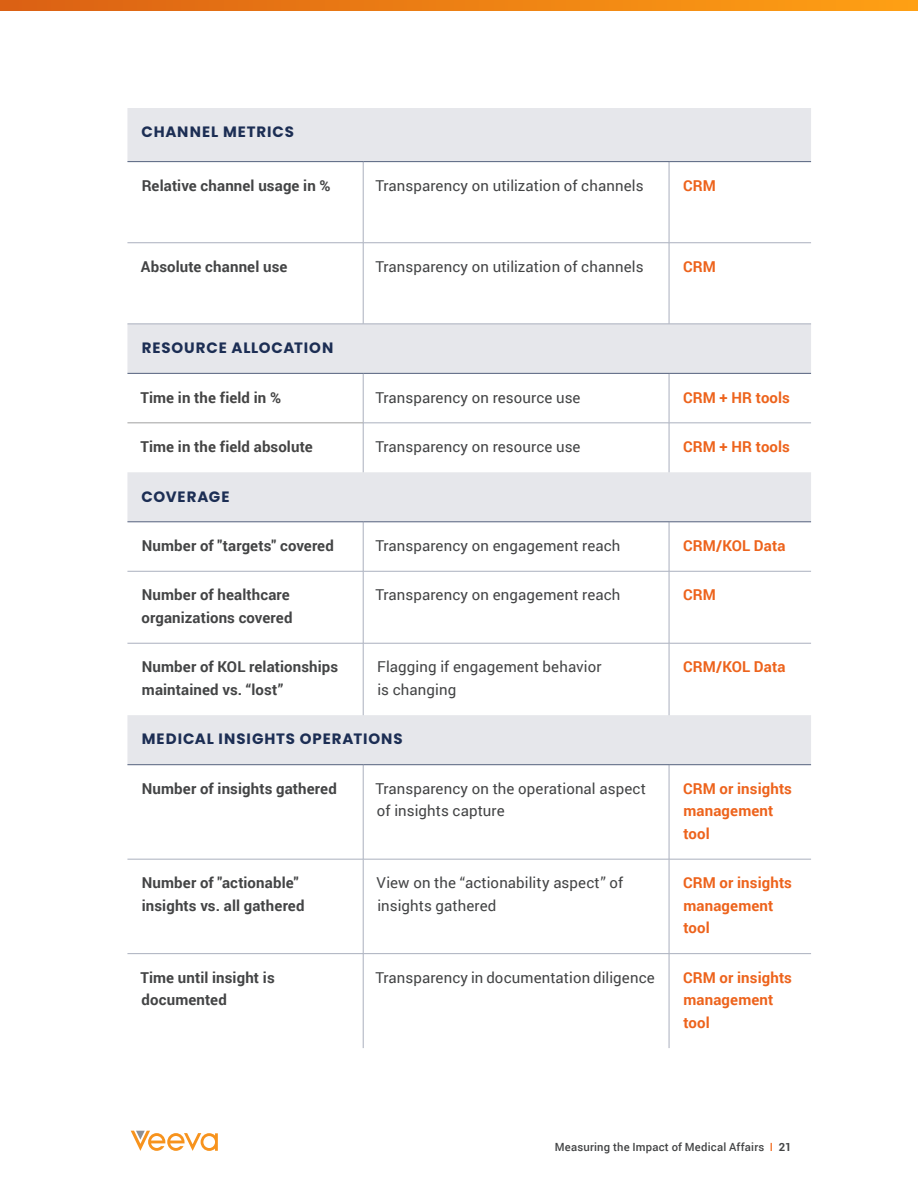
<style>
.page{position:relative;width:918px;height:1188px;background:#fff}
.page>*{position:absolute;margin:0;border:0;box-sizing:border-box;transform-origin:0 0}
.t1{font:15px/22.5px "Roboto";letter-spacing:.01em;color:#434445}
.t2{font:700 15px/22.5px "Roboto";letter-spacing:.01em;color:#434445}
.t3{font:700 15px/22.5px "Roboto";letter-spacing:.01em;color:#ed631c}
.t4{font:700 15px "Poppins";letter-spacing:.06em;color:#1c2e54}
.t5{font:700 15px "Roboto";letter-spacing:.005em;color:#444}
.t6{font:500 11.25px "Roboto";letter-spacing:.02em;color:#434445}
.s1{color:#f36d21}
.s2{font-weight:700}
</style>
<div class="page">
<svg style="left:131px;top:1131px;width:87px;height:20px"></svg>
<svg style="left:0;top:0;width:918px;height:11px;background:#ec8014"></svg>
<svg style="left:127px;top:108px;width:684px;height:656px"></svg>
<hr style="left:363px;top:162px;width:1px;height:81px;background:#aab0be">
<hr style="left:669px;top:162px;width:1px;height:81px;background:#aab0be">
<hr style="left:127px;top:242px;width:236px;height:1px;background:#aab0be">
<hr style="left:363px;top:242px;width:306px;height:1px;background:#aab0be">
<hr style="left:363px;top:243px;width:1px;height:81px;background:#aab0be">
<hr style="left:669px;top:242px;width:142px;height:1px;background:#aab0be">
<hr style="left:669px;top:243px;width:1px;height:81px;background:#aab0be">
<hr style="left:127px;top:324px;width:236px;height:1px;background:#aab0be">
<hr style="left:363px;top:324px;width:306px;height:1px;background:#aab0be">
<hr style="left:669px;top:324px;width:142px;height:1px;background:#aab0be">
<hr style="left:363px;top:374px;width:1px;height:49px;background:#aab0be">
<hr style="left:669px;top:374px;width:1px;height:49px;background:#aab0be">
<hr style="left:363px;top:423px;width:1px;height:49px;background:#aab0be">
<hr style="left:669px;top:423px;width:1px;height:49px;background:#aab0be">
<hr style="left:363px;top:522px;width:1px;height:49px;background:#aab0be">
<hr style="left:669px;top:522px;width:1px;height:49px;background:#aab0be">
<hr style="left:363px;top:571px;width:1px;height:72px;background:#aab0be">
<hr style="left:669px;top:571px;width:1px;height:72px;background:#aab0be">
<hr style="left:363px;top:643px;width:1px;height:72px;background:#aab0be">
<hr style="left:669px;top:643px;width:1px;height:72px;background:#aab0be">
<hr style="left:363px;top:765px;width:1px;height:94px;background:#aab0be">
<hr style="left:669px;top:765px;width:1px;height:94px;background:#aab0be">
<hr style="left:363px;top:859px;width:1px;height:94px;background:#aab0be">
<hr style="left:669px;top:859px;width:1px;height:94px;background:#aab0be">
<hr style="left:363px;top:954px;width:1px;height:94px;background:#aab0be">
<hr style="left:669px;top:954px;width:1px;height:94px;background:#aab0be">
<hr style="left:127px;top:373px;width:236px;height:1px;background:#54617d">
<hr style="left:363px;top:373px;width:306px;height:1px;background:#54617d">
<hr style="left:669px;top:373px;width:142px;height:1px;background:#54617d">
<hr style="left:363px;top:423px;width:306px;height:1px;background:#aab0be">
<hr style="left:669px;top:423px;width:142px;height:1px;background:#aab0be">
<hr style="left:127px;top:423px;width:236px;height:1px;background:#a1a1a1">
<hr style="left:127px;top:161px;width:236px;height:1px;background:#54617d">
<hr style="left:363px;top:161px;width:306px;height:1px;background:#54617d">
<hr style="left:669px;top:161px;width:142px;height:1px;background:#54617d">
<hr style="left:127px;top:571px;width:236px;height:1px;background:#aab0be">
<hr style="left:363px;top:571px;width:306px;height:1px;background:#aab0be">
<hr style="left:669px;top:571px;width:142px;height:1px;background:#aab0be">
<hr style="left:127px;top:643px;width:236px;height:1px;background:#aab0be">
<hr style="left:363px;top:643px;width:306px;height:1px;background:#aab0be">
<hr style="left:669px;top:643px;width:142px;height:1px;background:#aab0be">
<hr style="left:127px;top:859px;width:236px;height:1px;background:#aab0be">
<hr style="left:363px;top:859px;width:306px;height:1px;background:#aab0be">
<hr style="left:669px;top:859px;width:142px;height:1px;background:#aab0be">
<hr style="left:127px;top:953px;width:236px;height:1px;background:#aab0be">
<hr style="left:363px;top:953px;width:306px;height:1px;background:#aab0be">
<hr style="left:669px;top:953px;width:142px;height:1px;background:#aab0be">
<hr style="left:127px;top:521px;width:236px;height:1px;background:#54617d">
<hr style="left:363px;top:521px;width:306px;height:1px;background:#54617d">
<hr style="left:669px;top:521px;width:142px;height:1px;background:#54617d">
<hr style="left:127px;top:764px;width:236px;height:1px;background:#54617d">
<hr style="left:363px;top:764px;width:306px;height:1px;background:#54617d">
<hr style="left:669px;top:764px;width:142px;height:1px;background:#54617d">
<p class="t4" style="left:141px;top:123px;width:154px">CHANNEL METRICS</p>
<p class="t2" style="left:142px;top:174px;width:190px">Relative channel usage in %</p>
<p class="t1" style="left:376px;top:174px;width:269px">Transparency on utilization of channels</p>
<p class="t3" style="left:683px;top:174px;width:34px">CRM</p>
<p class="t2" style="left:141px;top:255px;width:148px">Absolute channel use</p>
<p class="t1" style="left:376px;top:255px;width:269px">Transparency on utilization of channels</p>
<p class="t3" style="left:683px;top:255px;width:34px">CRM</p>
<p class="t4" style="left:142px;top:339px;width:193px">RESOURCE ALLOCATION</p>
<p class="t5" style="left:140px;top:387px;width:142px">Time in the field in %</p>
<p class="t1" style="left:376px;top:385px;width:206px">Transparency on resource use</p>
<p class="t3" style="left:683px;top:385px;width:108px">CRM + HR tools</p>
<p class="t5" style="left:140px;top:436px;width:174px">Time in the field absolute</p>
<p class="t1" style="left:376px;top:435px;width:206px">Transparency on resource use</p>
<p class="t3" style="left:683px;top:435px;width:108px">CRM + HR tools</p>
<p class="t4" style="left:141px;top:488px;width:90px">COVERAGE</p>
<p class="t2" style="left:142px;top:534px;width:194px">Number of "targets" covered</p>
<p class="t1" style="left:376px;top:534px;width:246px">Transparency on engagement reach</p>
<p class="t3" style="left:683px;top:534px;width:104px">CRM/KOL Data</p>
<p class="t2" style="left:141px;top:583px;width:153px">Number of healthcare organizations covered</p>
<p class="t1" style="left:376px;top:583px;width:246px">Transparency on engagement reach</p>
<p class="t3" style="left:683px;top:583px;width:34px">CRM</p>
<p class="t2" style="left:142px;top:655px;width:198px">Number of KOL relationships maintained vs. “lost”</p>
<p class="t1" style="left:377px;top:655px;width:226px">Flagging if engagement behavior is changing</p>
<p class="t3" style="left:683px;top:655px;width:104px">CRM/KOL Data</p>
<p class="t4" style="left:142px;top:731px;width:262px">MEDICAL INSIGHTS OPERATIONS</p>
<p class="t2" style="left:142px;top:777px;width:197px">Number of insights gathered</p>
<p class="t1" style="left:376px;top:777px;width:272px">Transparency on the operational aspect of insights capture</p>
<p class="t3" style="left:683px;top:777px;width:110px">CRM or insights management tool</p>
<p class="t2" style="left:142px;top:871px;width:164px">Number of "actionable" insights vs. all gathered</p>
<p class="t1" style="left:377px;top:871px;width:248px">View on the “actionability aspect” of insights gathered</p>
<p class="t3" style="left:683px;top:871px;width:110px">CRM or insights management tool</p>
<p class="t2" style="left:140px;top:966px;width:136px">Time until insight is documented</p>
<p class="t1" style="left:376px;top:966px;width:281px">Transparency in documentation diligence</p>
<p class="t3" style="left:683px;top:966px;width:110px">CRM or insights management tool</p>
<p class="t6" style="left:555px;top:1139px;width:238px">Measuring the Impact of Medical Affairs <span class="s1">I</span> <span class="s2">21</span></p>
</div>
